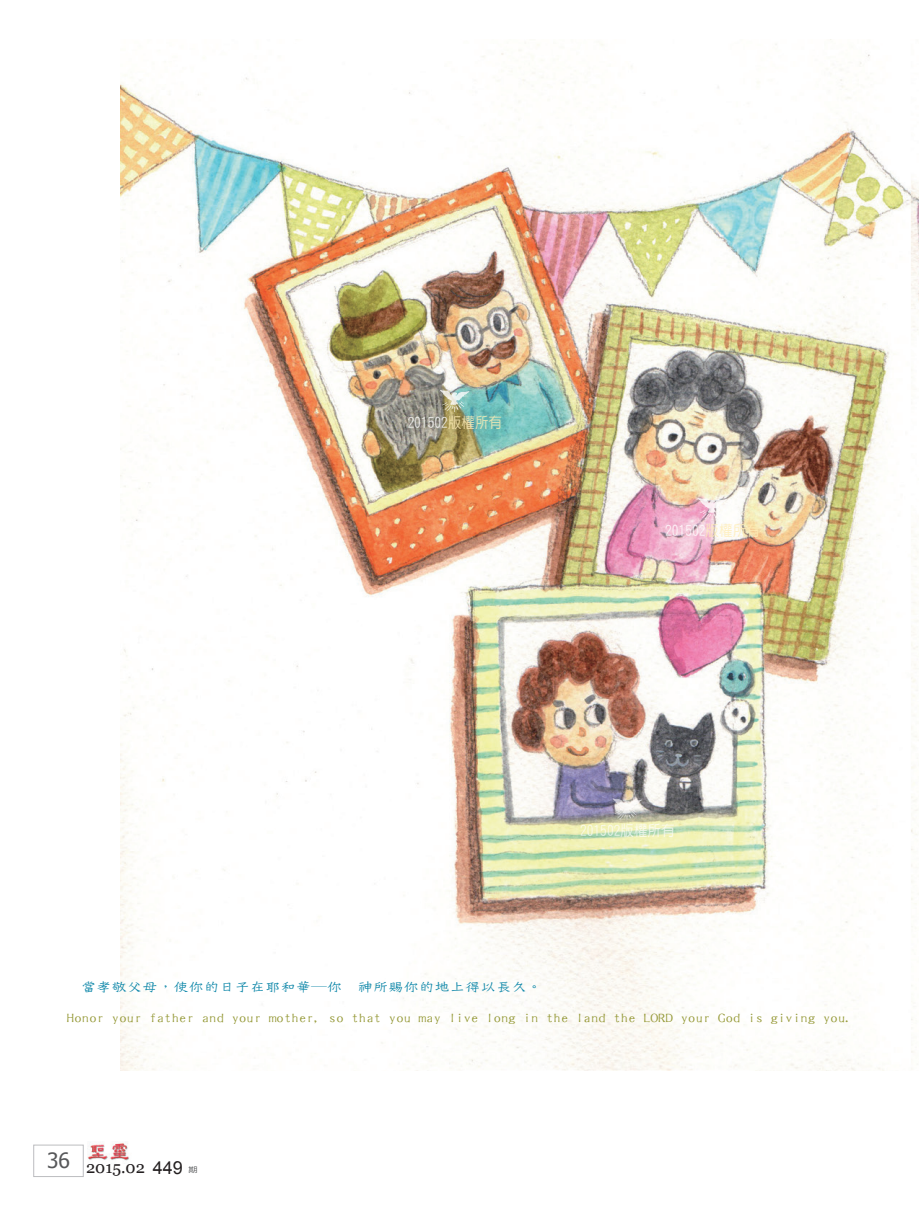
<style>
.page{position:relative;width:919px;height:1217px;background:#fff}
.page>*{position:absolute;margin:0;border:0;box-sizing:border-box;transform-origin:0 0}
.t1{font:16.5px "Georgia";color:#231f20}
.t2{font:15px "DF Yuan W5 WIN BF";color:#fff;scale:.9 1}
.眉批{font:14.1px "DF Tie Xian W3 WIN BF";letter-spacing:-.025em;color:#939733;scale:1.11 1}
.眉批-2{font:14.1px "DF Tie Xian W3 WIN BF";letter-spacing:-.025em;color:#0683a6;scale:1.11 1}
.t3{font:7.5px "DF Hei W5 WIN BF";color:#57585a;scale:1.25 1}
.s1{color:#ffedb6}
.s2{font-family:"Arial";font-size:18px}
</style>
<div class="page">
<div style="left:33px;top:1144px;width:50px;height:32px;border:1px solid #bcbdc0"></div>
<img style="left:88px;top:1143px;width:41px;height:18px">
<img style="left:120px;top:42px;width:798px;height:1028px">
<svg style="left:440px;top:390px;width:29px;height:22px"></svg>
<svg style="left:697px;top:498px;width:30px;height:22px"></svg>
<svg style="left:612px;top:798px;width:30px;height:22px"></svg>
<p class="t2" style="left:407px;top:414px;width:106px">201502<span class="s1">版權所有</span></p>
<p class="t2" style="left:665px;top:522px;width:106px">201502<span class="s1">版權所有</span></p>
<p class="t2" style="left:580px;top:823px;width:106px">201502版權所有</p>
<p class="眉批-2" style="left:81px;top:979px;width:417px">當孝敬父母，使你的日子在耶和華─你　神所賜你的地上得以長久。</p>
<p class="眉批" style="left:67px;top:1010px;width:710px">Honor your father and your mother, so that you may live long in the land the LORD your God is giving you.</p>
<p class="t1" style="left:47px;top:1156px;width:137px"><sup>36</sup> 2015.02 <span class="s2">449</span></p>
<p class="t3" style="left:188px;top:1165px;width:9px">期</p>
</div>
